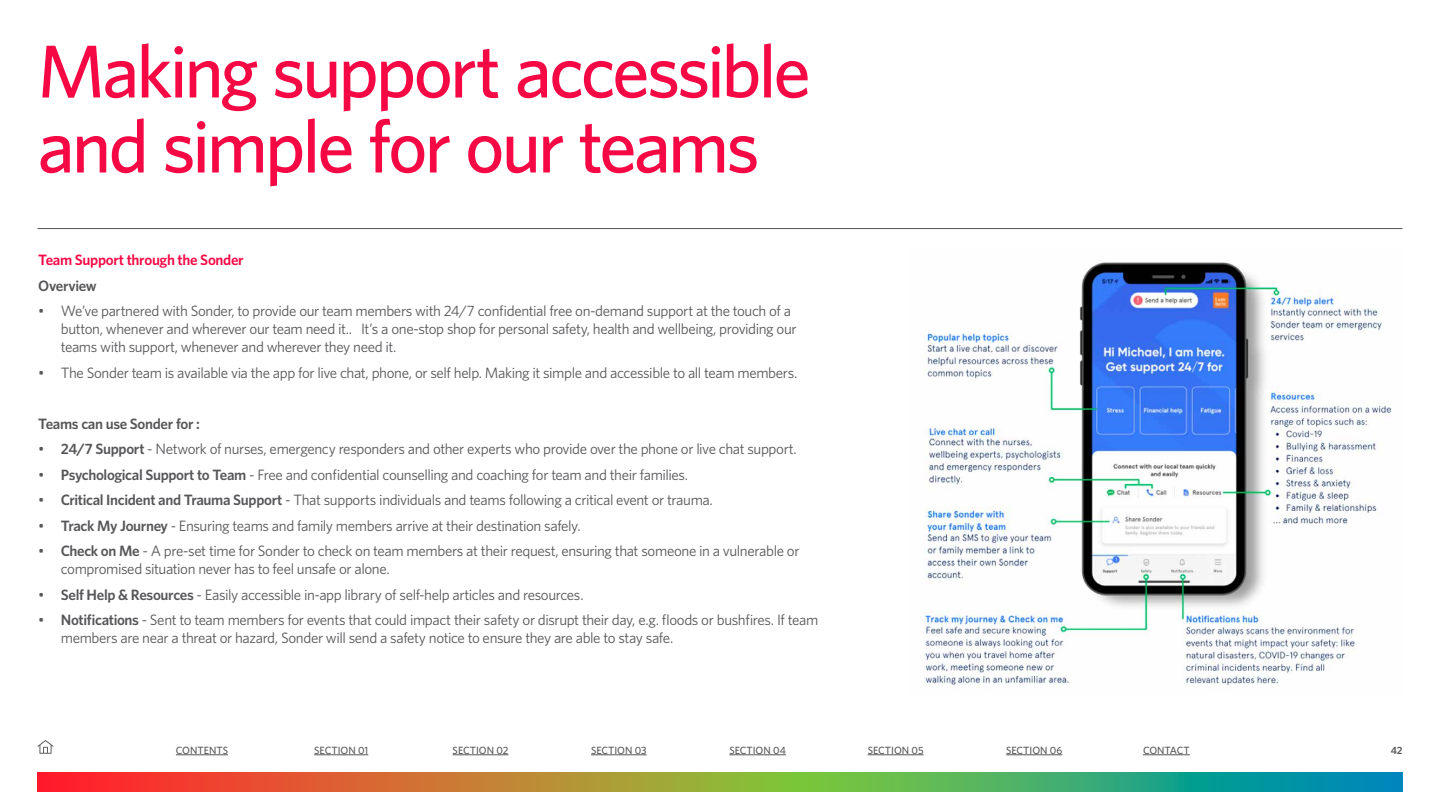
<style>
.page{position:relative;width:1440px;height:810px;background:#fff}
.page>*{position:absolute;margin:0;border:0;box-sizing:border-box;transform-origin:0 0}
.t1{font:500 75px/75px "Whitney";letter-spacing:-.04em;color:#f60845}
.t2{font:15px/18px "Whitney";letter-spacing:-.025em;color:#57575a}
.t3{font:600 15px "Whitney";letter-spacing:-.025em;color:#57575a}
.t4{font:600 15px "Whitney";letter-spacing:-.025em;color:#f60845}
.t5{font:500 10.5px "Whitney";color:#57575a}
.t6{font:600 10.5px "Whitney";color:#57575a}
.s1{font-weight:600}
</style>
<div class="page">
<hr style="left:38px;top:228px;width:1364px;height:1px;background:#57575a">
<svg style="left:38px;top:772px;width:1364px;height:19px;background:#878952"></svg>
<hr style="left:314px;top:755px;width:54px;height:1px;background:#57575a">
<hr style="left:453px;top:755px;width:55px;height:1px;background:#57575a">
<hr style="left:591px;top:755px;width:56px;height:1px;background:#57575a">
<hr style="left:729px;top:755px;width:57px;height:1px;background:#57575a">
<hr style="left:868px;top:755px;width:56px;height:1px;background:#57575a">
<hr style="left:1006px;top:755px;width:56px;height:1px;background:#57575a">
<hr style="left:1143px;top:755px;width:47px;height:1px;background:#57575a">
<svg style="left:37px;top:740px;width:17px;height:14px"></svg>
<hr style="left:176px;top:755px;width:52px;height:1px;background:#57575a">
<img style="left:924px;top:262px;width:468px;height:426px">
<h1 class="t1" style="left:38px;top:33px;width:775px">Making support accessible and simple for our teams</h1>
<p class="t4" style="left:38px;top:250px;width:207px">Team Support through the Sonder</p>
<p class="t3" style="left:38px;top:276px;width:60px">Overview</p>
<p class="t2" style="left:61px;top:302px;width:737px;text-indent:-22px">• We’ve partnered with Sonder, to provide our team members with 24/7 confidential free on-demand support at the touch of a button, whenever and wherever our team need it.. It’s a one-stop shop for personal safety, health and wellbeing, providing our teams with support, whenever and wherever they need it.</p>
<p class="t2" style="left:38px;top:363px;width:761px">• The Sonder team is available via the app for live chat, phone, or self help. Making it simple and accessible to all team members.</p>
<p class="t3" style="left:38px;top:414px;width:163px">Teams can use Sonder for :</p>
<p class="t2" style="left:38px;top:440px;width:760px">• <span class="s1">24/7 Support</span> - Network of nurses, emergency responders and other experts who provide over the phone or live chat support.</p>
<p class="t2" style="left:38px;top:465px;width:651px">• <span class="s1">Psychological Support to Team</span> - Free and confidential counselling and coaching for team and their families.</p>
<p class="t2" style="left:38px;top:491px;width:676px">• <span class="s1">Critical Incident and Trauma Support</span> - That supports individuals and teams following a critical event or trauma.</p>
<p class="t2" style="left:38px;top:516px;width:544px">• <span class="s1">Track My Journey</span> - Ensuring teams and family members arrive at their destination safely.</p>
<p class="t2" style="left:61px;top:542px;width:740px;text-indent:-22px">• <span class="s1">Check on Me</span> - A pre-set time for Sonder to check on team members at their request, ensuring that someone in a vulnerable or compromised situation never has to feel unsafe or alone.</p>
<p class="t2" style="left:38px;top:585px;width:547px">• <span class="s1">Self Help &amp; Resources</span> - Easily accessible in-app library of self-help articles and resources.</p>
<p class="t2" style="left:61px;top:611px;width:759px;text-indent:-22px">• <span class="s1">Notifications</span> - Sent to team members for events that could impact their safety or disrupt their day, e.g. floods or bushfires. If team members are near a threat or hazard, Sonder will send a safety notice to ensure they are able to stay safe.</p>
<p class="t5" style="left:176px;top:743px;width:54px">CONTENTS</p>
<p class="t5" style="left:314px;top:743px;width:56px">SECTION 01</p>
<p class="t5" style="left:453px;top:743px;width:57px">SECTION 02</p>
<p class="t5" style="left:591px;top:743px;width:57px">SECTION 03</p>
<p class="t5" style="left:729px;top:743px;width:58px">SECTION 04</p>
<p class="t5" style="left:868px;top:743px;width:57px">SECTION 05</p>
<p class="t5" style="left:1006px;top:743px;width:58px">SECTION 06</p>
<p class="t5" style="left:1143px;top:743px;width:48px">CONTACT</p>
<p class="t6" style="left:1391px;top:743px;width:13px">42</p>
</div>
